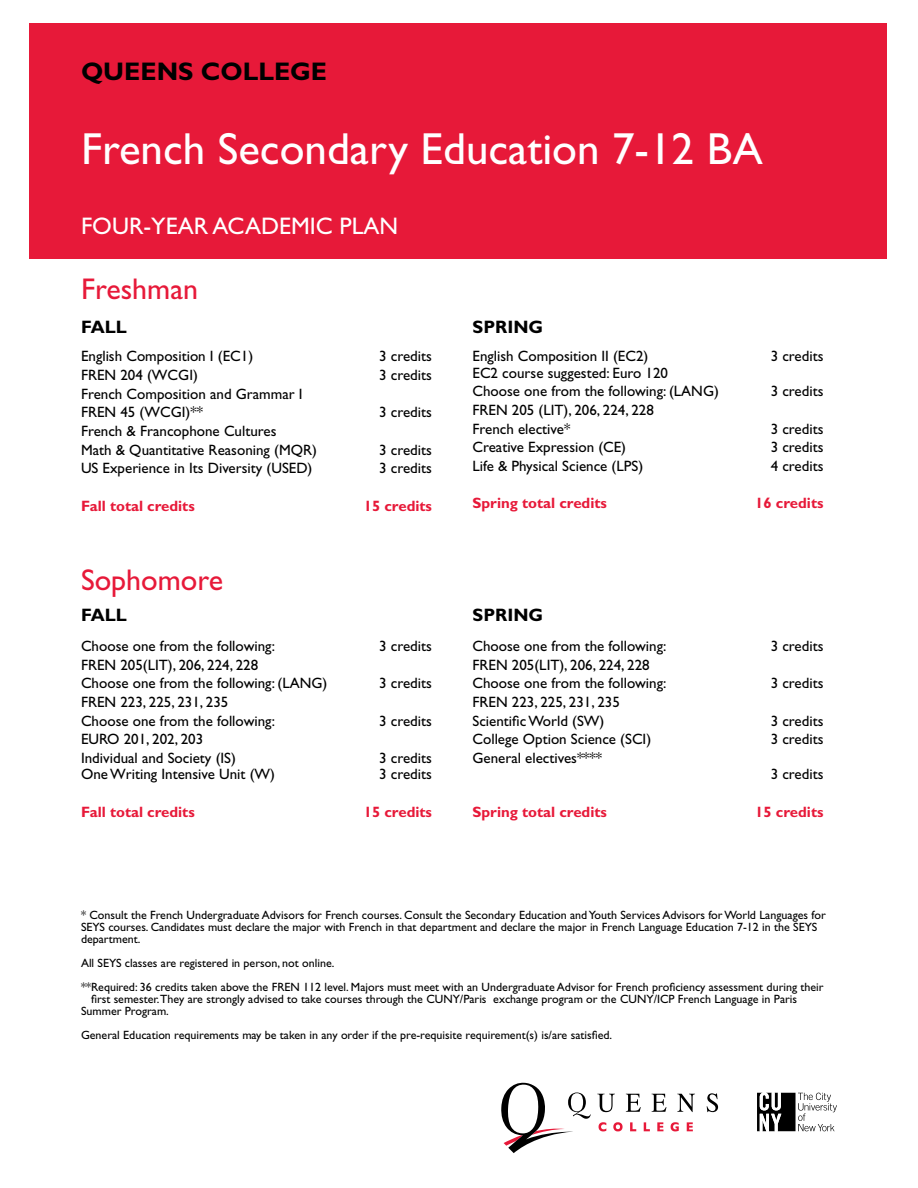
<style>
.page{position:relative;width:918px;height:1188px;background:#fff}
.page>*{position:absolute;margin:0;border:0;box-sizing:border-box;transform-origin:0 0}
.t1{font:45px "Gill Sans Std";color:#fff}
.t2{font:30px "Gill Sans Std";color:#e71939}
.t3{font:700 25.5px "Gill Sans Std";color:#000}
.t4{font:24px "Gill Sans Std";color:#fff}
.t5{font:700 18px "Gill Sans Std";color:#000}
.t6{font:15px/18.6px "Gill Sans Std";color:#000}
.t7{font:700 15px "Gill Sans Std";color:#e71939}
.t8{font:12px/12px "Gill Sans Std";color:#000}
</style>
<div class="page">
<div style="left:29px;top:24px;width:858px;height:235px;background:#e71939"></div>
<svg style="left:599px;top:1122px;width:7px;height:9px"></svg>
<svg style="left:613px;top:1122px;width:10px;height:9px"></svg>
<svg style="left:630px;top:1122px;width:6px;height:9px"></svg>
<svg style="left:644px;top:1122px;width:6px;height:9px"></svg>
<svg style="left:657px;top:1122px;width:6px;height:9px"></svg>
<svg style="left:671px;top:1122px;width:8px;height:9px"></svg>
<svg style="left:687px;top:1122px;width:6px;height:9px"></svg>
<svg style="left:597px;top:1094px;width:18px;height:18px"></svg>
<svg style="left:626px;top:1094px;width:15px;height:18px"></svg>
<svg style="left:652px;top:1094px;width:15px;height:18px"></svg>
<svg style="left:677px;top:1094px;width:18px;height:18px"></svg>
<svg style="left:707px;top:1093px;width:11px;height:19px"></svg>
<svg style="left:501px;top:1083px;width:90px;height:70px"></svg>
<svg style="left:757px;top:1093px;width:80px;height:38px"></svg>
<h3 class="t3" style="left:81px;top:57px;width:248px">QUEENS COLLEGE</h3>
<h1 class="t1" style="left:81px;top:123px;width:683px">French Secondary Education 7-12 BA</h1>
<h3 class="t4" style="left:81px;top:212px;width:319px">FOUR-YEAR ACADEMIC PLAN</h3>
<h2 class="t2" style="left:81px;top:272px;width:119px">Freshman</h2>
<p class="t5" style="left:81px;top:316px;width:47px">FALL</p>
<p class="t5" style="left:472px;top:316px;width:72px">SPRING</p>
<p class="t6" style="left:81px;top:347px;width:174px">English Composition I (EC1)</p>
<p class="t6" style="left:379px;top:347px;width:54px">3 credits</p>
<p class="t6" style="left:81px;top:366px;width:118px">FREN 204 (WCGI)</p>
<p class="t6" style="left:379px;top:366px;width:54px">3 credits</p>
<p class="t6" style="left:81px;top:384px;width:223px">French Composition and Grammar I<br>FREN 45 (WCGI)**</p>
<p class="t6" style="left:379px;top:403px;width:54px">3 credits</p>
<p class="t6" style="left:81px;top:422px;width:238px">French &amp; Francophone Cultures<br>Math &amp; Quantitative Reasoning (MQR)</p>
<p class="t6" style="left:379px;top:440px;width:54px">3 credits</p>
<p class="t6" style="left:81px;top:459px;width:233px">US Experience in Its Diversity (USED)</p>
<p class="t6" style="left:379px;top:459px;width:54px">3 credits</p>
<p class="t7" style="left:81px;top:497px;width:115px">Fall total credits</p>
<p class="t7" style="left:364px;top:497px;width:70px">15 credits</p>
<p class="t6" style="left:472px;top:347px;width:177px">English Composition II (EC2)</p>
<p class="t6" style="left:771px;top:347px;width:54px">3 credits</p>
<p class="t6" style="left:473px;top:364px;width:248px">EC2 course suggested: Euro 120<br>Choose one from the following: (LANG)</p>
<p class="t6" style="left:771px;top:382px;width:54px">3 credits</p>
<p class="t6" style="left:473px;top:401px;width:183px">FREN 205 (LIT), 206, 224, 228<br>French elective*</p>
<p class="t6" style="left:771px;top:420px;width:54px">3 credits</p>
<p class="t6" style="left:473px;top:438px;width:155px">Creative Expression (CE)</p>
<p class="t6" style="left:771px;top:438px;width:54px">3 credits</p>
<p class="t6" style="left:473px;top:457px;width:172px">Life &amp; Physical Science (LPS)</p>
<p class="t6" style="left:771px;top:457px;width:54px">4 credits</p>
<p class="t7" style="left:473px;top:494px;width:136px">Spring total credits</p>
<p class="t7" style="left:755px;top:494px;width:70px">16 credits</p>
<h2 class="t2" style="left:81px;top:563px;width:144px">Sophomore</h2>
<p class="t5" style="left:81px;top:604px;width:47px">FALL</p>
<p class="t5" style="left:472px;top:604px;width:72px">SPRING</p>
<p class="t6" style="left:81px;top:637px;width:195px">Choose one from the following:</p>
<p class="t6" style="left:379px;top:637px;width:54px">3 credits</p>
<p class="t6" style="left:81px;top:655px;width:248px">FREN 205(LIT), 206, 224, 228<br>Choose one from the following: (LANG)</p>
<p class="t6" style="left:379px;top:674px;width:54px">3 credits</p>
<p class="t6" style="left:473px;top:637px;width:195px">Choose one from the following:</p>
<p class="t6" style="left:771px;top:637px;width:54px">3 credits</p>
<p class="t6" style="left:473px;top:655px;width:195px">FREN 205(LIT), 206, 224, 228<br>Choose one from the following:</p>
<p class="t6" style="left:771px;top:674px;width:54px">3 credits</p>
<p class="t6" style="left:81px;top:693px;width:195px">FREN 223, 225, 231, 235<br>Choose one from the following:</p>
<p class="t6" style="left:379px;top:711px;width:54px">3 credits</p>
<p class="t6" style="left:473px;top:693px;width:149px">FREN 223, 225, 231, 235<br>Scientific World (SW)</p>
<p class="t6" style="left:771px;top:711px;width:54px">3 credits</p>
<p class="t6" style="left:81px;top:730px;width:157px">EURO 201, 202, 203<br>Individual and Society (IS)</p>
<p class="t6" style="left:379px;top:749px;width:54px">3 credits</p>
<p class="t6" style="left:81px;top:765px;width:196px">One Writing Intensive Unit (W)</p>
<p class="t6" style="left:379px;top:765px;width:54px">3 credits</p>
<p class="t7" style="left:81px;top:803px;width:115px">Fall total credits</p>
<p class="t7" style="left:364px;top:803px;width:70px">15 credits</p>
<p class="t6" style="left:473px;top:730px;width:180px">College Option Science (SCI)</p>
<p class="t6" style="left:771px;top:730px;width:54px">3 credits</p>
<p class="t6" style="left:473px;top:749px;width:131px">General electives****</p>
<p class="t6" style="left:771px;top:765px;width:54px">3 credits</p>
<p class="t7" style="left:473px;top:803px;width:136px">Spring total credits</p>
<p class="t7" style="left:755px;top:803px;width:70px">15 credits</p>
<p class="t8" style="left:81px;top:909px;width:746px">* Consult the French Undergraduate Advisors for French courses. Consult the Secondary Education and Youth Services Advisors for World Languages for<br>SEYS courses. Candidates must declare the major with French in that department and declare the major in French Language Education 7-12 in the SEYS department.</p>
<p class="t8" style="left:81px;top:951px;width:744px;line-height:24px">All SEYS classes are registered in person, not online.<br>**Required: 36 credits taken above the FREN 112 level. Majors must meet with an Undergraduate Advisor for French proficiency assessment during their</p>
<p class="t8" style="left:81px;top:993px;width:718px;text-indent:10px">first semester.They are strongly advised to take courses through the CUNY/Paris exchange program or the CUNY/ICP French Language in Paris<br>Summer Program.</p>
<p class="t8" style="left:81px;top:1029px;width:533px">General Education requirements may be taken in any order if the pre-requisite requirement(s) is/are satisfied.</p>
</div>
